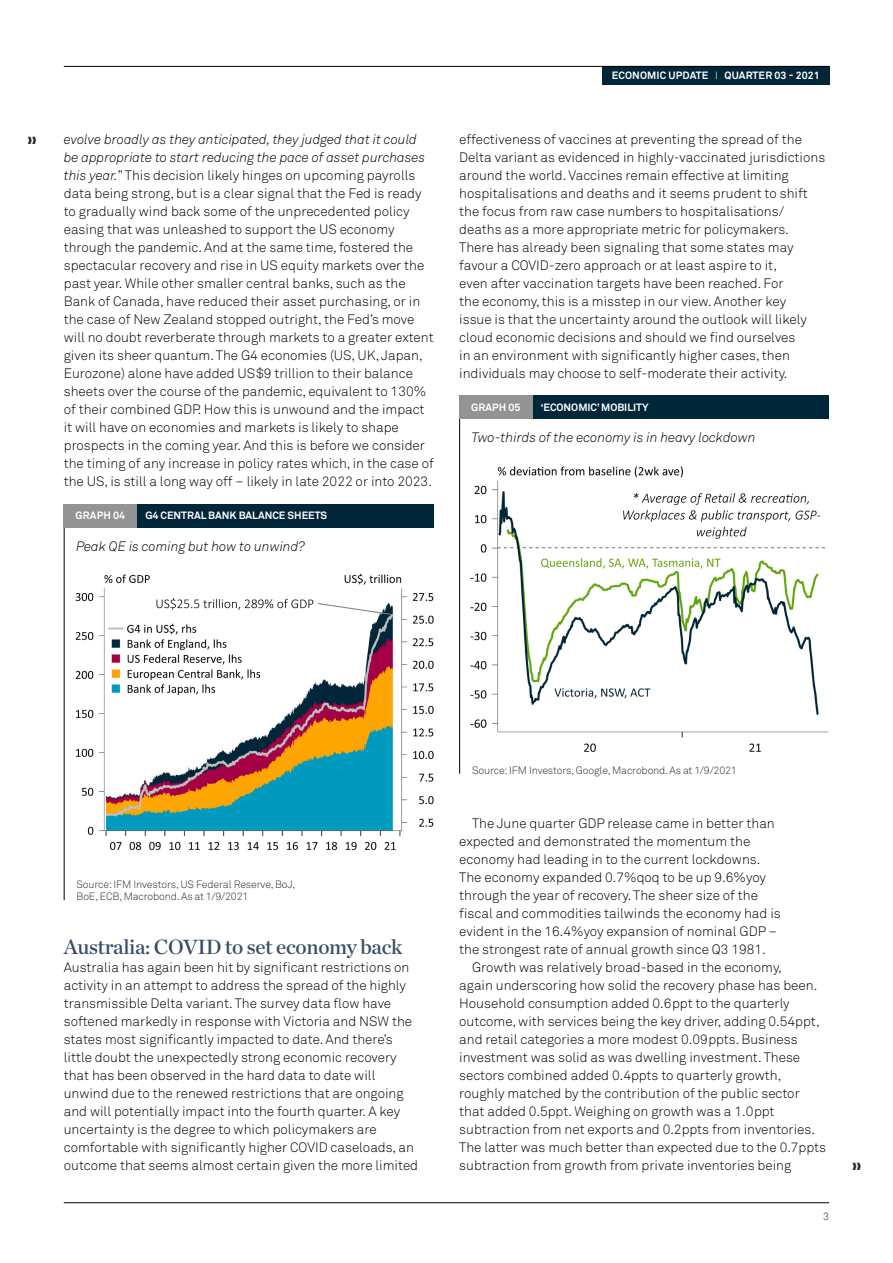
<style>
.page{position:relative;width:893px;height:1263px;background:#fff}
.page>*{position:absolute;margin:0;border:0;box-sizing:border-box;transform-origin:0 0}
.t1{font:21px "Chronicle Deck Semi";letter-spacing:-.015em;color:#364d6a}
.t2{font:300 13.5px/18px "Akkurat Std";color:#000}
.t3{font:italic 300 13.5px "Akkurat Std";color:#000}
.t4{font:300 10.5px/12.6px "Akkurat Std";letter-spacing:-.01em;color:#292929}
.t5{font:700 10.5px "Akkurat Std";color:#fff}
.s1{font-style:italic}
.s2{font-weight:300}
</style>
<div class="page">
<hr style="left:64px;top:1202px;width:765px;height:1px;background:#000">
<div style="left:602px;top:67px;width:227px;height:18px;background:#00263a"></div>
<hr style="left:64px;top:66px;width:765px;height:1px;background:#000">
<div style="left:137px;top:504px;width:297px;height:23px;background:#00263a"></div>
<hr style="left:64px;top:504px;width:1px;height:396px;background:#000">
<div style="left:64px;top:504px;width:73px;height:23px;background:#939393"></div>
<img style="left:76px;top:573px;width:358px;height:278px">
<div style="left:532px;top:396px;width:297px;height:23px;background:#00263a"></div>
<hr style="left:459px;top:396px;width:1px;height:378px;background:#000">
<div style="left:459px;top:396px;width:73px;height:23px;background:#939393"></div>
<img style="left:470px;top:466px;width:359px;height:286px">
<p class="t2" style="left:64px;top:130px;width:371px"><span class="s1">evolve broadly as they anticipated, they judged that it could be appropriate to start reducing the pace of asset purchases this year.</span>” This decision likely hinges on upcoming payrolls data being strong, but is a clear signal that the Fed is ready to gradually wind back some of the unprecedented policy easing that was unleashed to support the US economy through the pandemic. And at the same time, fostered the spectacular recovery and rise in US equity markets over the past year. While other smaller central banks, such as the Bank of Canada, have reduced their asset purchasing, or in the case of New Zealand stopped outright, the Fed’s move will no doubt reverberate through markets to a greater extent given its sheer quantum. The G4 economies (US, UK, Japan, Eurozone) alone have added US$9 trillion to their balance sheets over the course of the pandemic, equivalent to 130% of their combined GDP. How this is unwound and the impact it will have on economies and markets is likely to shape prospects in the coming year. And this is before we consider the timing of any increase in policy rates which, in the case of the US, is still a long way off – likely in late 2022 or into 2023.</p>
<p class="t5" style="left:76px;top:509px;width:51px">GRAPH 04</p>
<p class="t5" style="left:145px;top:509px;width:183px">G4 CENTRAL BANK BALANCE SHEETS</p>
<p class="t3" style="left:76px;top:538px;width:230px">Peak QE is coming but how to unwind?</p>
<p class="t5" style="left:612px;top:69px;width:209px">ECONOMIC UPDATE <span class="s2">I</span> QUARTER 03 - 2021</p>
<p class="t2" style="left:459px;top:130px;width:368px">effectiveness of vaccines at preventing the spread of the Delta variant as evidenced in highly-vaccinated jurisdictions around the world. Vaccines remain effective at limiting hospitalisations and deaths and it seems prudent to shift the focus from raw case numbers to hospitalisations/ deaths as a more appropriate metric for policymakers.<br>There has already been signaling that some states may favour a COVID-zero approach or at least aspire to it,<br>even after vaccination targets have been reached. For<br>the economy, this is a misstep in our view. Another key<br>issue is that the uncertainty around the outlook will likely cloud economic decisions and should we find ourselves<br>in an environment with significantly higher cases, then individuals may choose to self-moderate their activity.</p>
<p class="t5" style="left:471px;top:401px;width:51px">GRAPH 05</p>
<p class="t5" style="left:541px;top:401px;width:109px">‘ECONOMIC’ MOBILITY</p>
<p class="t3" style="left:472px;top:430px;width:286px">Two-thirds of the economy is in heavy lockdown</p>
<p class="t4" style="left:77px;top:877px;width:220px">Source: IFM Investors, US Federal Reserve, BoJ,<br>BoE, ECB, Macrobond. As at 1/9/2021</p>
<h1 class="t1" style="left:64px;top:931px;width:340px">Australia: COVID to set economy back</h1>
<p class="t2" style="left:64px;top:958px;width:356px">Australia has again been hit by significant restrictions on activity in an attempt to address the spread of the highly transmissible Delta variant. The survey data flow have softened markedly in response with Victoria and NSW the states most significantly impacted to date. And there’s little doubt the unexpectedly strong economic recovery that has been observed in the hard data to date will unwind due to the renewed restrictions that are ongoing and will potentially impact into the fourth quarter. A key uncertainty is the degree to which policymakers are comfortable with significantly higher COVID caseloads, an outcome that seems almost certain given the more limited</p>
<p class="t4" style="left:472px;top:764px;width:266px">Source: IFM Investors, Google, Macrobond. As at 1/9/2021</p>
<p class="t2" style="left:459px;top:814px;width:323px;text-indent:13px">The June quarter GDP release came in better than expected and demonstrated the momentum the economy had leading in to the current lockdowns.<br>The economy expanded 0.7%qoq to be up 9.6%yoy through the year of recovery. The sheer size of the fiscal and commodities tailwinds the economy had is evident in the 16.4%yoy expansion of nominal GDP – the strongest rate of annual growth since Q3 1981.</p>
<p class="t2" style="left:459px;top:958px;width:368px;text-indent:13px">Growth was relatively broad-based in the economy,<br>again underscoring how solid the recovery phase has been.<br>Household consumption added 0.6ppt to the quarterly outcome, with services being the key driver, adding 0.54ppt, and retail categories a more modest 0.09ppts. Business investment was solid as was dwelling investment. These sectors combined added 0.4ppts to quarterly growth, roughly matched by the contribution of the public sector that added 0.5ppt. Weighing on growth was a 1.0ppt subtraction from net exports and 0.2ppts from inventories.<br>The latter was much better than expected due to the 0.7ppts subtraction from growth from private inventories being</p>
<p class="t4" style="left:823px;top:1209px;width:7px">3</p>
</div>
